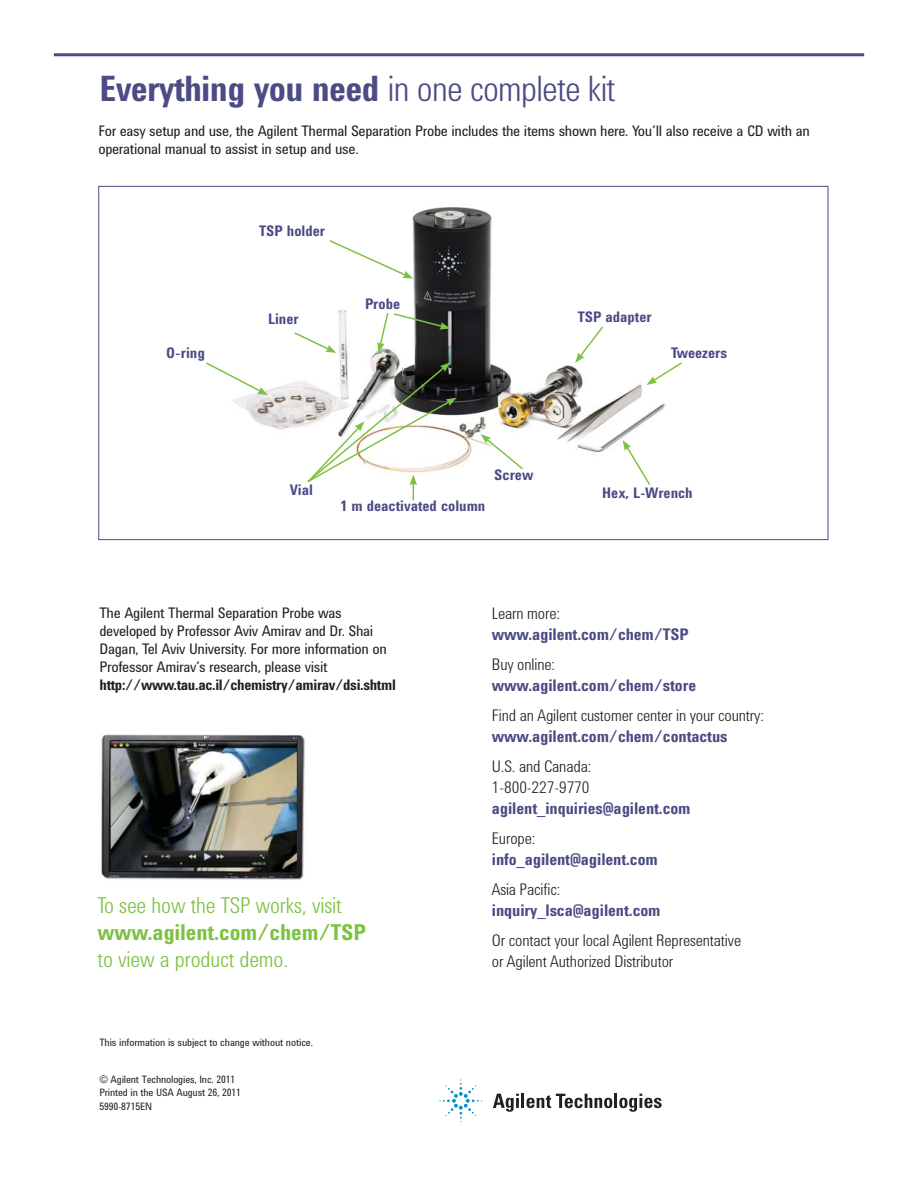
<style>
.page{position:relative;width:918px;height:1188px;background:#fff}
.page>*{position:absolute;margin:0;border:0;box-sizing:border-box;transform-origin:0 0}
.t1{font:700 36px "Agilent Condensed CFF";letter-spacing:-.02em;color:#4b4b85}
.t2{font:300 22.5px "Agilent Condensed CFF";letter-spacing:-.005em;color:#7dc242}
.t3{font:700 22.5px "Agilent Condensed CFF";letter-spacing:-.005em;color:#7dc242}
.t4{font:300 16.5px/21px "Agilent Condensed CFF";letter-spacing:-.005em;color:#231f20}
.t5{font:700 16.5px "Agilent Condensed CFF";letter-spacing:-.005em;color:#4b4b85}
.t6{font:15px/18px "Agilent Condensed CFF";letter-spacing:-.02em;color:#231f20}
.t7{font:700 15px "Agilent Condensed CFF";color:#4b4b85}
.t8{font:700 15px "Agilent Condensed CFF";letter-spacing:-.02em;color:#231f20}
.t9{font:10.5px/13.5px "Agilent Condensed CFF";letter-spacing:-.015em;color:#231f20}
.s1{font-weight:300}
</style>
<div class="page">
<svg style="left:493px;top:1094px;width:119px;height:18px"></svg>
<hr style="left:614px;top:1094px;width:3px;height:14px;background:#231f20">
<svg style="left:619px;top:1094px;width:43px;height:18px"></svg>
<svg style="left:439px;top:1079px;width:43px;height:43px"></svg>
<hr style="left:54px;top:53px;width:810px;height:3px;background:#4b4b85">
<img style="left:101px;top:734px;width:204px;height:146px">
<img style="left:233px;top:207px;width:432px;height:259px">
<svg style="left:328px;top:239px;width:85px;height:40px"></svg>
<svg style="left:377px;top:311px;width:73px;height:42px"></svg>
<svg style="left:293px;top:331px;width:43px;height:22px"></svg>
<svg style="left:206px;top:361px;width:62px;height:34px"></svg>
<svg style="left:306px;top:362px;width:151px;height:138px"></svg>
<svg style="left:481px;top:434px;width:44px;height:36px"></svg>
<svg style="left:623px;top:440px;width:29px;height:45px"></svg>
<svg style="left:575px;top:325px;width:30px;height:38px"></svg>
<svg style="left:646px;top:361px;width:36px;height:24px"></svg>
<h1 class="t1" style="left:99px;top:75px;width:518px">Everything you need <span class="s1">in one complete kit</span></h1>
<p class="t6" style="left:98px;top:123px;width:713px">For easy setup and use, the Agilent Thermal Separation Probe includes the items shown here. You’ll also receive a CD with an operational manual to assist in setup and use.</p>
<p class="t7" style="left:166px;top:347px;width:40px">O-ring</p>
<p class="t7" style="left:259px;top:225px;width:67px">TSP holder</p>
<p class="t7" style="left:268px;top:314px;width:32px">Liner</p>
<p class="t7" style="left:365px;top:298px;width:37px">Probe</p>
<p class="t7" style="left:290px;top:484px;width:24px">Vial</p>
<p class="t7" style="left:340px;top:500px;width:147px">1 m deactivated column</p>
<p class="t7" style="left:494px;top:469px;width:41px">Screw</p>
<p class="t7" style="left:578px;top:311px;width:75px">TSP adapter</p>
<p class="t7" style="left:671px;top:347px;width:57px">Tweezers</p>
<p class="t7" style="left:602px;top:487px;width:92px">Hex, L-Wrench</p>
<p class="t6" style="left:99px;top:606px;width:289px">The Agilent Thermal Separation Probe was developed by Professor Aviv Amirav and Dr. Shai Dagan, Tel Aviv University. For more information on Professor Amirav’s research, please visit</p>
<p class="t8" style="left:99px;top:680px;width:298px">http://www.tau.ac.il/chemistry/amirav/dsi.shtml</p>
<h2 class="t2" style="left:98px;top:897px;width:246px">To see how the TSP works, visit</h2>
<h2 class="t3" style="left:98px;top:924px;width:270px">www.agilent.com/chem/TSP</h2>
<h2 class="t2" style="left:98px;top:951px;width:192px">to view a product demo.</h2>
<p class="t9" style="left:99px;top:1037px;width:215px">This information is subject to change without notice.</p>
<p class="t9" style="left:99px;top:1074px;width:143px">© Agilent Technologies, Inc. 2011<br>Printed in the USA August 26, 2011<br>5990-8715EN</p>
<p class="t4" style="left:492px;top:605px;width:70px">Learn more:</p>
<p class="t5" style="left:492px;top:629px;width:198px">www.agilent.com/chem/TSP</p>
<p class="t4" style="left:492px;top:656px;width:65px">Buy online:</p>
<p class="t5" style="left:492px;top:679px;width:206px">www.agilent.com/chem/store</p>
<p class="t4" style="left:492px;top:707px;width:274px">Find an Agilent customer center in your country:</p>
<p class="t5" style="left:492px;top:730px;width:237px">www.agilent.com/chem/contactus</p>
<p class="t4" style="left:492px;top:758px;width:101px">U.S. and Canada:<br>1-800-227-9770</p>
<p class="t5" style="left:492px;top:802px;width:200px">agilent_inquiries@agilent.com</p>
<p class="t4" style="left:492px;top:830px;width:45px">Europe:</p>
<p class="t5" style="left:492px;top:853px;width:168px">info_agilent@agilent.com</p>
<p class="t4" style="left:492px;top:881px;width:70px">Asia Pacific:</p>
<p class="t5" style="left:492px;top:904px;width:170px">inquiry_lsca@agilent.com</p>
<p class="t4" style="left:492px;top:932px;width:251px">Or contact your local Agilent Representative or Agilent Authorized Distributor</p>
</div>
